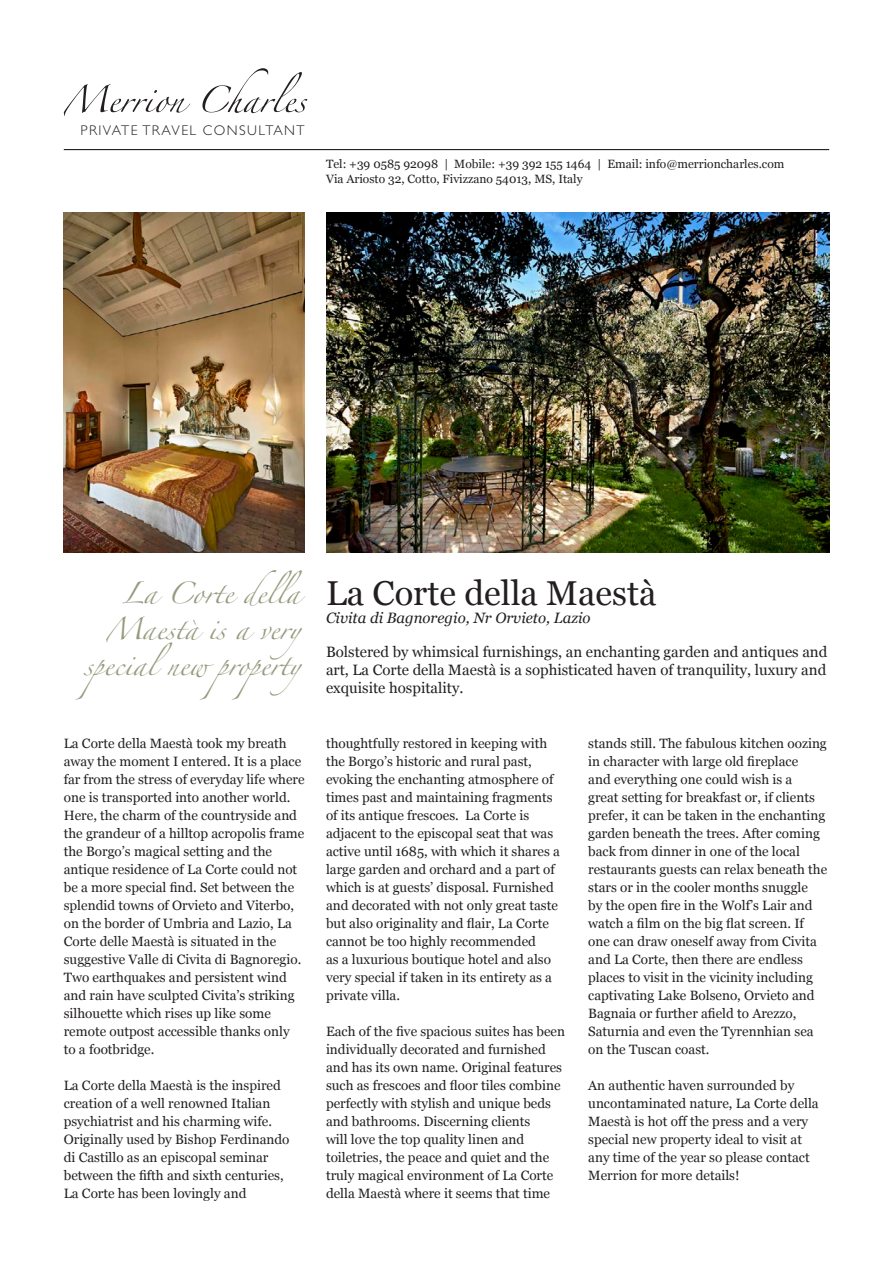
<style>
.page{position:relative;width:893px;height:1263px;background:#fff}
.page>*{position:absolute;margin:0;border:0;box-sizing:border-box;transform-origin:0 0}
.t1{font:34.5px "Georgia";color:#231f20}
.t2{font:19.5px "Zapfino";color:#969b7d}
.Big_Paragraph{font:15px/18px "Georgia";color:#231f20;text-align:justify}
.Location{font:italic 15px "Georgia";color:#231f20}
.t3{font:300 14.1px "Gill Sans";letter-spacing:.1em;color:#231f20}
.Body_Copy{font:13.5px/18px "Georgia";color:#231f20}
.t4{font:12px/14.4px "Georgia";color:#231f20}
</style>
<div class="page">
<svg style="left:64px;top:84px;width:126px;height:32px"></svg>
<svg style="left:202px;top:68px;width:105px;height:45px"></svg>
<hr style="left:64px;top:149px;width:765px;height:1px;background:#231f20">
<img style="left:64px;top:213px;width:241px;height:340px">
<img style="left:326px;top:213px;width:503px;height:340px">
<p class="t3" style="left:81px;top:122px;width:226px">PRIVATE TRAVEL CONSULTANT</p>
<p class="t4" style="left:326px;top:156px;width:460px">Tel: +39 0585 92098 | Mobile: +39 392 155 1464 | Email: info@merrioncharles.com<br>Via Ariosto 32, Cotto, Fivizzano 54013, MS, Italy</p>
<p class="t2" style="left:122px;top:585px;width:181px">La Corte della</p>
<p class="t2" style="left:106px;top:621px;width:217px">Maestà is a very</p>
<p class="t2" style="left:84px;top:657px;width:238px">specialnew property</p>
<p class="Body_Copy" style="left:64px;top:734px;width:242px">La Corte della Maestà took my breath away the moment I entered. It is a place far from the stress of everyday life where one is transported into another world.<br>Here, the charm of the countryside and the grandeur of a hilltop acropolis frame the Borgo’s magical setting and the antique residence of La Corte could not be a more special find. Set between the splendid towns of Orvieto and Viterbo, on the border of Umbria and Lazio, La Corte delle Maestà is situated in the suggestive Valle di Civita di Bagnoregio.<br>Two earthquakes and persistent wind and rain have sculpted Civita’s striking silhouette which rises up like some remote outpost accessible thanks only to a footbridge.</p>
<p class="Body_Copy" style="left:64px;top:1076px;width:227px">La Corte della Maestà is the inspired creation of a well renowned Italian psychiatrist and his charming wife.<br>Originally used by Bishop Ferdinando di Castillo as an episcopal seminar between the fifth and sixth centuries, La Corte has been lovingly and</p>
<p class="t1" style="left:326px;top:568px;width:332px">La Corte della Maestà</p>
<p class="Location" style="left:326px;top:607px;width:266px">Civita di Bagnoregio, Nr Orvieto, Lazio</p>
<p class="Big_Paragraph" style="left:326px;top:642px;width:503px">Bolstered by whimsical furnishings, an enchanting garden and antiques and art, La Corte della Maestà is a sophisticated haven of tranquility, luxury and exquisite hospitality.</p>
<p class="Body_Copy" style="left:326px;top:734px;width:235px">thoughtfully restored in keeping with the Borgo’s historic and rural past, evoking the enchanting atmosphere of times past and maintaining fragments of its antique frescoes. La Corte is adjacent to the episcopal seat that was active until 1685, with which it shares a large garden and orchard and a part of which is at guests’ disposal. Furnished and decorated with not only great taste but also originality and flair, La Corte cannot be too highly recommended<br>as a luxurious boutique hotel and also very special if taken in its entirety as a private villa.</p>
<p class="Body_Copy" style="left:326px;top:1022px;width:241px">Each of the five spacious suites has been individually decorated and furnished and has its own name. Original features such as frescoes and floor tiles combine perfectly with stylish and unique beds and bathrooms. Discerning clients<br>will love the top quality linen and toiletries, the peace and quiet and the truly magical environment of La Corte della Maestà where it seems that time</p>
<p class="Body_Copy" style="left:588px;top:734px;width:241px">stands still. The fabulous kitchen oozing in character with large old fireplace<br>and everything one could wish is a<br>great setting for breakfast or, if clients prefer, it can be taken in the enchanting garden beneath the trees. After coming back from dinner in one of the local restaurants guests can relax beneath the stars or in the cooler months snuggle<br>by the open fire in the Wolf’s Lair and watch a film on the big flat screen. If one can draw oneself away from Civita and La Corte, then there are endless places to visit in the vicinity including captivating Lake Bolseno, Orvieto and Bagnaia or further afield to Arezzo, Saturnia and even the Tyrennhian sea on the Tuscan coast.</p>
<p class="Body_Copy" style="left:588px;top:1076px;width:232px">An authentic haven surrounded by uncontaminated nature, La Corte della Maestà is hot off the press and a very special new property ideal to visit at any time of the year so please contact Merrion for more details!</p>
</div>
